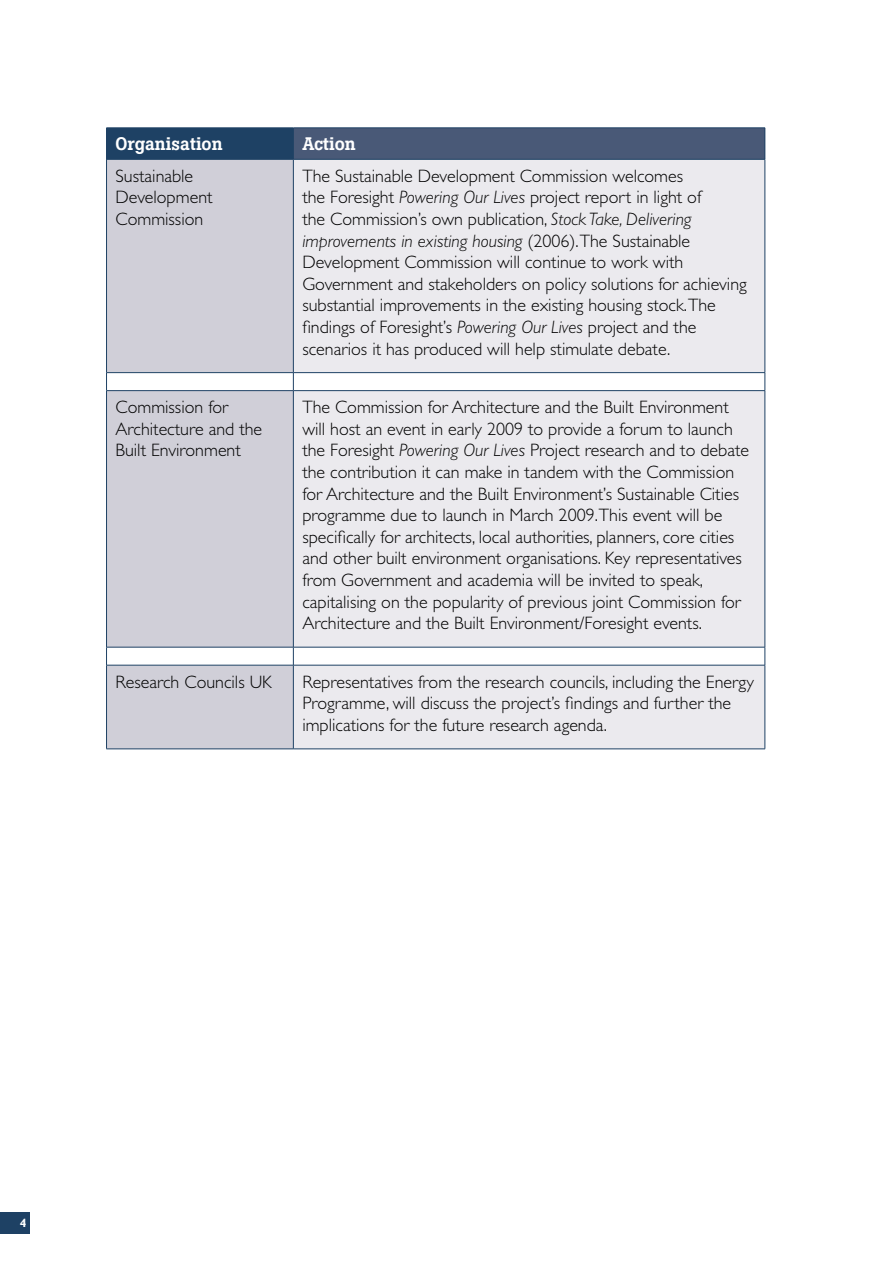
<style>
.page{position:relative;width:893px;height:1263px;background:#fff}
.page>*{position:absolute;margin:0;border:0;box-sizing:border-box;transform-origin:0 0}
.t1{font:300 18px/21.6px "Gill Sans";color:#000}
.t2{font:500 18px "Boton";color:#fff}
.t3{font:700 12px "Gill Sans";color:#fff}
.s1{font-style:italic}
</style>
<div class="page">
<div style="left:0;top:1212px;width:30px;height:21px;background:#1e4164"></div>
<div style="left:107px;top:128px;width:186px;height:31px;background:#1e4164"></div>
<div style="left:293px;top:128px;width:472px;height:31px;background:#495977"></div>
<div style="left:107px;top:160px;width:186px;height:589px;background:#d0cfd8"></div>
<div style="left:294px;top:160px;width:471px;height:589px;background:#ebeaee"></div>
<svg style="left:107px;top:373px;width:658px;height:292px;fill:#ebeaee"></svg>
<hr style="left:106px;top:128px;width:1px;height:31px;background:#1e4164">
<hr style="left:293px;top:128px;width:472px;height:1px;background:#1e4164">
<hr style="left:293px;top:128px;width:1px;height:31px;background:#1e4164">
<hr style="left:765px;top:128px;width:1px;height:31px;background:#1e4164">
<hr style="left:106px;top:159px;width:187px;height:1px;background:#1e4164">
<hr style="left:293px;top:159px;width:472px;height:1px;background:#1e4164">
<hr style="left:106px;top:160px;width:1px;height:212px;background:#1e4164">
<hr style="left:293px;top:160px;width:1px;height:212px;background:#1e4164">
<hr style="left:765px;top:160px;width:1px;height:212px;background:#1e4164">
<hr style="left:106px;top:372px;width:187px;height:1px;background:#1e4164">
<svg style="left:106px;top:373px;width:1px;height:17px"></svg>
<hr style="left:293px;top:372px;width:472px;height:1px;background:#1e4164">
<svg style="left:293px;top:373px;width:1px;height:17px"></svg>
<svg style="left:765px;top:373px;width:1px;height:17px"></svg>
<hr style="left:106px;top:390px;width:187px;height:1px;background:#1e4164">
<hr style="left:106px;top:391px;width:1px;height:256px;background:#1e4164">
<hr style="left:293px;top:390px;width:472px;height:1px;background:#1e4164">
<hr style="left:293px;top:391px;width:1px;height:256px;background:#1e4164">
<hr style="left:765px;top:391px;width:1px;height:256px;background:#1e4164">
<hr style="left:106px;top:647px;width:187px;height:1px;background:#1e4164">
<svg style="left:106px;top:647px;width:1px;height:18px"></svg>
<hr style="left:293px;top:647px;width:472px;height:1px;background:#1e4164">
<svg style="left:293px;top:647px;width:1px;height:18px"></svg>
<svg style="left:765px;top:647px;width:1px;height:18px"></svg>
<hr style="left:106px;top:665px;width:187px;height:1px;background:#1e4164">
<hr style="left:106px;top:665px;width:1px;height:84px;background:#1e4164">
<hr style="left:293px;top:665px;width:472px;height:1px;background:#1e4164">
<hr style="left:293px;top:665px;width:1px;height:84px;background:#1e4164">
<hr style="left:765px;top:665px;width:1px;height:84px;background:#1e4164">
<hr style="left:106px;top:749px;width:187px;height:1px;background:#1e4164">
<hr style="left:293px;top:749px;width:472px;height:1px;background:#1e4164">
<p class="t2" style="left:116px;top:134px;width:109px">Organisation</p>
<p class="t2" style="left:302px;top:134px;width:55px">Action</p>
<p class="t1" style="left:116px;top:165px;width:99px">Sustainable<br>Development<br>Commission</p>
<p class="t1" style="left:302px;top:165px;width:446px">The Sustainable Development Commission welcomes<br>the Foresight <span class="s1">Powering Our Lives</span> project report in light of<br>the Commission’s own publication, <span class="s1">Stock Take, Delivering improvements in existing housing</span> (2006).The Sustainable Development Commission will continue to work with Government and stakeholders on policy solutions for achieving substantial improvements in the existing housing stock.The findings of Foresight’s <span class="s1">Powering Our Lives</span> project and the scenarios it has produced will help stimulate debate.</p>
<p class="t1" style="left:116px;top:396px;width:148px">Commission for<br>Architecture and the<br>Built Environment</p>
<p class="t1" style="left:302px;top:396px;width:448px">The Commission for Architecture and the Built Environment will host an event in early 2009 to provide a forum to launch the Foresight <span class="s1">Powering Our Lives</span> Project research and to debate the contribution it can make in tandem with the Commission for Architecture and the Built Environment’s Sustainable Cities programme due to launch in March 2009.This event will be specifically for architects, local authorities, planners, core cities and other built environment organisations. Key representatives from Government and academia will be invited to speak, capitalising on the popularity of previous joint Commission for Architecture and the Built Environment/Foresight events.</p>
<p class="t1" style="left:116px;top:671px;width:158px">Research Councils UK</p>
<p class="t1" style="left:302px;top:671px;width:453px">Representatives from the research councils, including the Energy<br>Programme, will discuss the project’s findings and further the implications for the future research agenda.</p>
<p class="t3" style="left:20px;top:1216px;width:8px">4</p>
</div>
